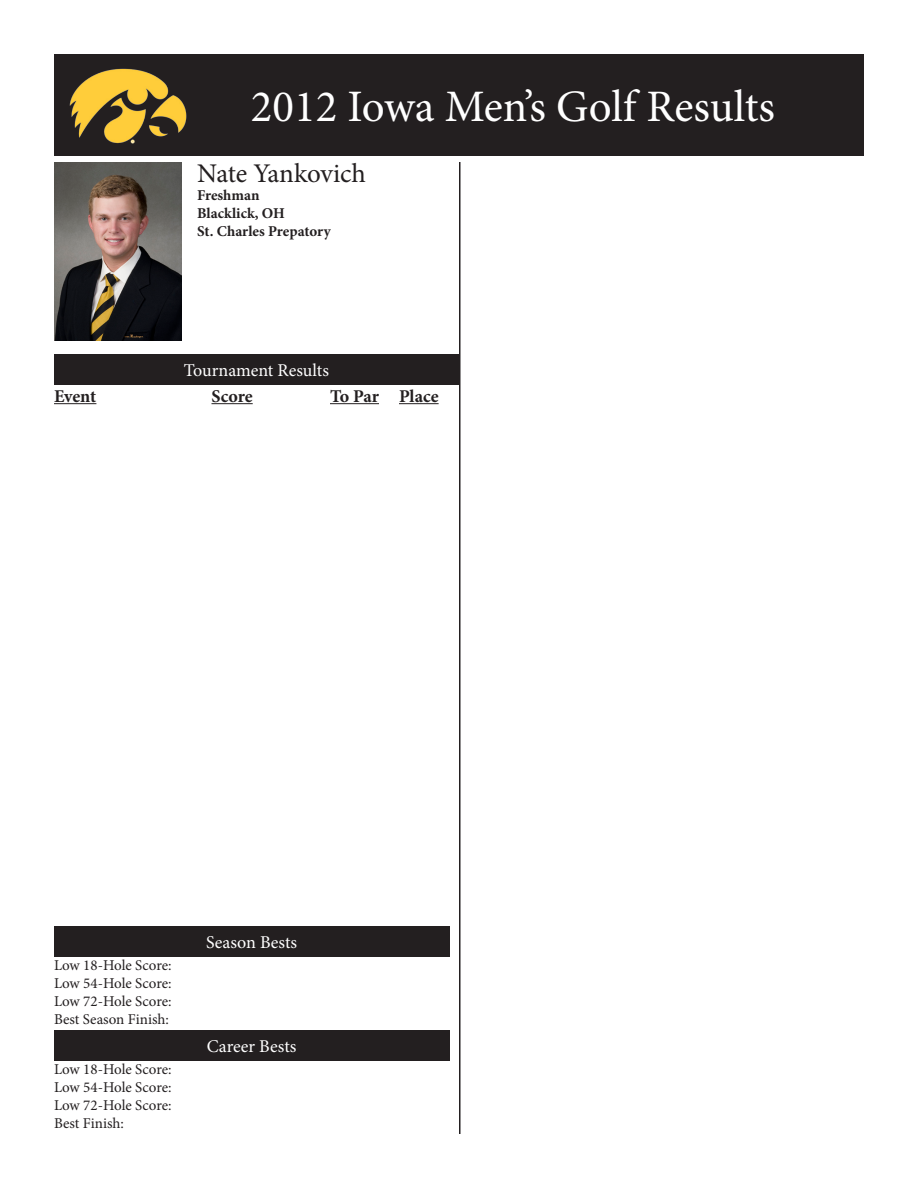
<style>
.page{position:relative;width:918px;height:1188px;background:#fff}
.page>*{position:absolute;margin:0;border:0;box-sizing:border-box;transform-origin:0 0}
.t1{font:45px "Minion Pro";color:#fff}
.t2{font:27px "Minion Pro";letter-spacing:-.01em;color:#231f20}
.t3{font:18px "Minion Pro";color:#fff}
.t4{font:700 18px "Minion Pro";letter-spacing:-.005em;color:#231f20}
.t5{font:15px "Minion Pro";color:#231f20}
.t6{font:700 15px "Minion Pro";color:#231f20}
</style>
<div class="page">
<hr style="left:459px;top:162px;width:1px;height:972px;background:#231f20">
<img style="left:54px;top:162px;width:128px;height:179px">
<div style="left:54px;top:354px;width:405px;height:30px;background:#231f20"></div>
<div style="left:54px;top:1030px;width:395px;height:31px;background:#231f20"></div>
<hr style="left:54px;top:403px;width:42px;height:1px;background:#231f20">
<hr style="left:212px;top:403px;width:41px;height:1px;background:#231f20">
<hr style="left:330px;top:403px;width:49px;height:1px;background:#231f20">
<hr style="left:399px;top:403px;width:40px;height:1px;background:#231f20">
<div style="left:54px;top:927px;width:395px;height:30px;background:#231f20"></div>
<div style="left:54px;top:54px;width:810px;height:102px;background:#231f20"></div>
<img style="left:69px;top:68px;width:118px;height:76px">
<p class="t1" style="left:251px;top:77px;width:526px">2012 Iowa Men’s Golf Results</p>
<p class="t2" style="left:197px;top:155px;width:170px">Nate Yankovich</p>
<p class="t6" style="left:197px;top:184px;width:64px">Freshman</p>
<p class="t6" style="left:197px;top:202px;width:89px">Blacklick, OH</p>
<p class="t6" style="left:197px;top:220px;width:135px">St. Charles Prepatory</p>
<p class="t3" style="left:184px;top:358px;width:147px">Tournament Results</p>
<p class="t4" style="left:54px;top:383px;width:44px">Event</p>
<p class="t4" style="left:212px;top:383px;width:43px">Score</p>
<p class="t4" style="left:330px;top:383px;width:110px">To Par Place</p>
<p class="t5" style="left:54px;top:955px;width:119px">Low 18-Hole Score:</p>
<p class="t5" style="left:54px;top:973px;width:119px">Low 54-Hole Score:</p>
<p class="t5" style="left:54px;top:991px;width:119px">Low 72-Hole Score:</p>
<p class="t5" style="left:54px;top:1009px;width:116px">Best Season Finish:</p>
<p class="t5" style="left:54px;top:1059px;width:119px">Low 18-Hole Score:</p>
<p class="t5" style="left:54px;top:1077px;width:119px">Low 54-Hole Score:</p>
<p class="t5" style="left:54px;top:1095px;width:119px">Low 72-Hole Score:</p>
<p class="t5" style="left:54px;top:1113px;width:71px">Best Finish:</p>
<p class="t3" style="left:206px;top:931px;width:93px">Season Bests</p>
<p class="t3" style="left:207px;top:1034px;width:91px">Career Bests</p>
</div>
